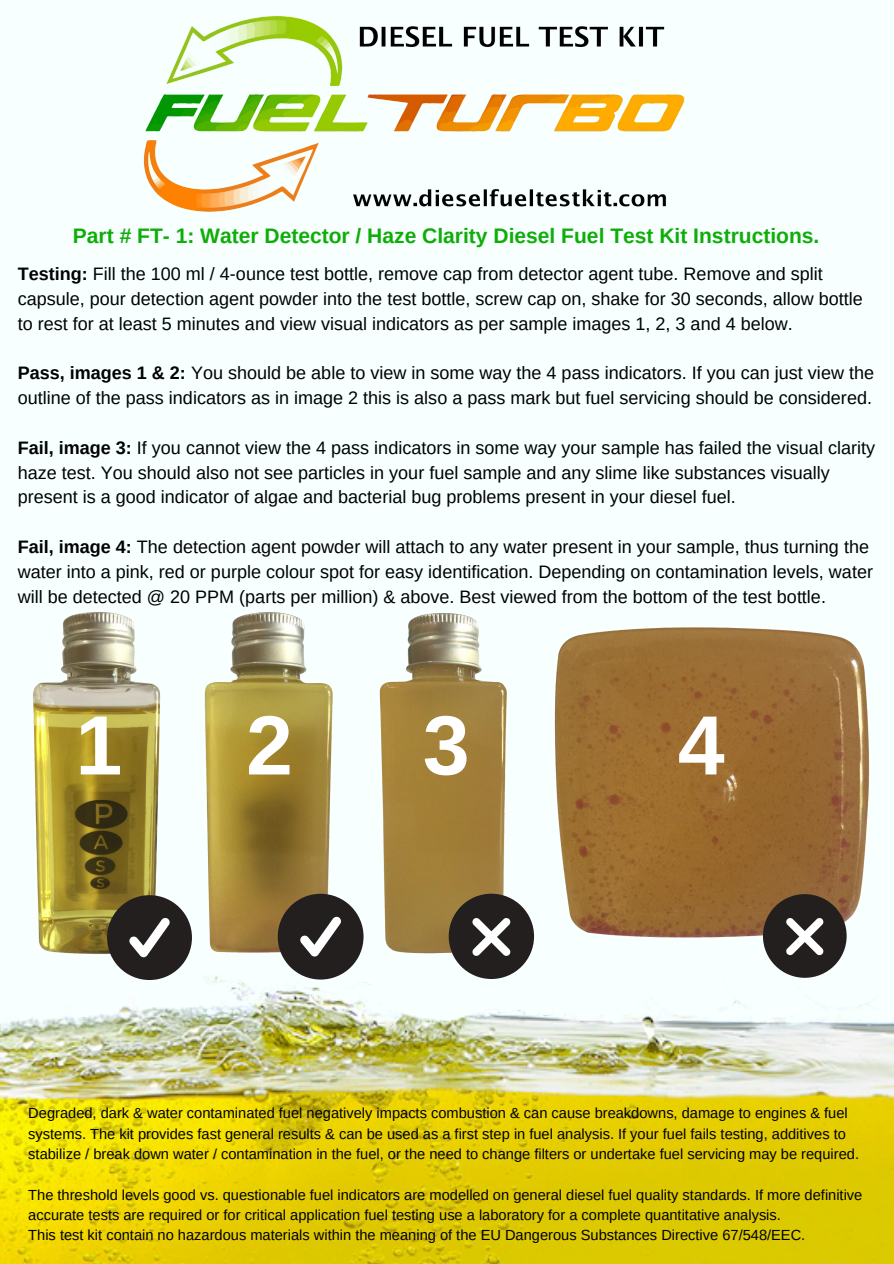
<style>
.page{position:relative;width:894px;height:1264px;background:#fff}
.page>*{position:absolute;margin:0;border:0;box-sizing:border-box;transform-origin:0 0}
.t1{font:700 84px "Arimo";color:#fff}
.t2{font:700 21px "Arimo";color:#0fad08}
.t3{font:18px/24.8px "Arimo";color:#000}
.t4{font:14.7px/20.2px "Arimo";color:#000}
.s1{font-weight:700}
</style>
<div class="page">
<div style="left:0;top:0;width:893px;height:1263px;background:#f7ffff"></div>
<img style="left:33px;top:612px;width:92px;height:347px">
<img style="left:125px;top:612px;width:170px;height:350px">
<img style="left:295px;top:613px;width:160px;height:349px">
<img style="left:455px;top:613px;width:415px;height:349px">
<div style="left:448px;top:893px;width:86px;height:86px;background:#231f1f;border-radius:50%"></div>
<svg style="left:472px;top:918px;width:38px;height:38px"></svg>
<div style="left:762px;top:894px;width:84px;height:83px;background:#231f1f;border-radius:50%"></div>
<svg style="left:786px;top:918px;width:37px;height:37px"></svg>
<div style="left:107px;top:895px;width:85px;height:85px;background:#231f1f;border-radius:50%"></div>
<svg style="left:129px;top:918px;width:41px;height:39px"></svg>
<div style="left:278px;top:893px;width:85px;height:86px;background:#231f1f;border-radius:50%"></div>
<svg style="left:300px;top:916px;width:41px;height:40px"></svg>
<img style="left:143px;top:15px;width:542px;height:197px">
<img style="left:0;top:962px;width:893px;height:301px">
<p class="t2" style="left:73px;top:224px;width:747px">Part # FT- 1: Water Detector / Haze Clarity Diesel Fuel Test Kit Instructions.</p>
<p class="t3" style="left:18px;top:262px;width:846px"><span class="s1">Testing:</span> Fill the 100 ml / 4-ounce test bottle, remove cap from detector agent tube. Remove and split capsule, pour detection agent powder into the test bottle, screw cap on, shake for 30 seconds, allow bottle to rest for at least 5 minutes and view visual indicators as per sample images 1, 2, 3 and 4 below.</p>
<p class="t3" style="left:18px;top:361px;width:857px"><span class="s1">Pass, images 1 &amp; 2:</span> You should be able to view in some way the 4 pass indicators. If you can just view the outline of the pass indicators as in image 2 this is also a pass mark but fuel servicing should be considered.</p>
<p class="t3" style="left:18px;top:435px;width:858px"><span class="s1">Fail, image 3:</span> If you cannot view the 4 pass indicators in some way your sample has failed the visual clarity haze test. You should also not see particles in your fuel sample and any slime like substances visually present is a good indicator of algae and bacterial bug problems present in your diesel fuel.</p>
<p class="t3" style="left:18px;top:534px;width:856px"><span class="s1">Fail, image 4:</span> The detection agent powder will attach to any water present in your sample, thus turning the water into a pink, red or purple colour spot for easy identification. Depending on contamination levels, water will be detected @ 20 PPM (parts per million) &amp; above. Best viewed from the bottom of the test bottle.</p>
<h1 class="t1" style="left:75px;top:698px;width:48px">1</h1>
<h1 class="t1" style="left:246px;top:698px;width:48px">2</h1>
<h1 class="t1" style="left:422px;top:698px;width:48px">3</h1>
<h1 class="t1" style="left:677px;top:698px;width:48px">4</h1>
<p class="t4" style="left:28px;top:1103px;width:832px">Degraded, dark &amp; water contaminated fuel negatively impacts combustion &amp; can cause breakdowns, damage to engines &amp; fuel systems. The kit provides fast general results &amp; can be used as a first step in fuel analysis. If your fuel fails testing, additives to stabilize / break down water / contamination in the fuel, or the need to change filters or undertake fuel servicing may be required.</p>
<p class="t4" style="left:28px;top:1184px;width:835px">The threshold levels good vs. questionable fuel indicators are modelled on general diesel fuel quality standards. If more definitive accurate tests are required or for critical application fuel testing use a laboratory for a complete quantitative analysis.<br>This test kit contain no hazardous materials within the meaning of the EU Dangerous Substances Directive 67/548/EEC.</p>
</div>
